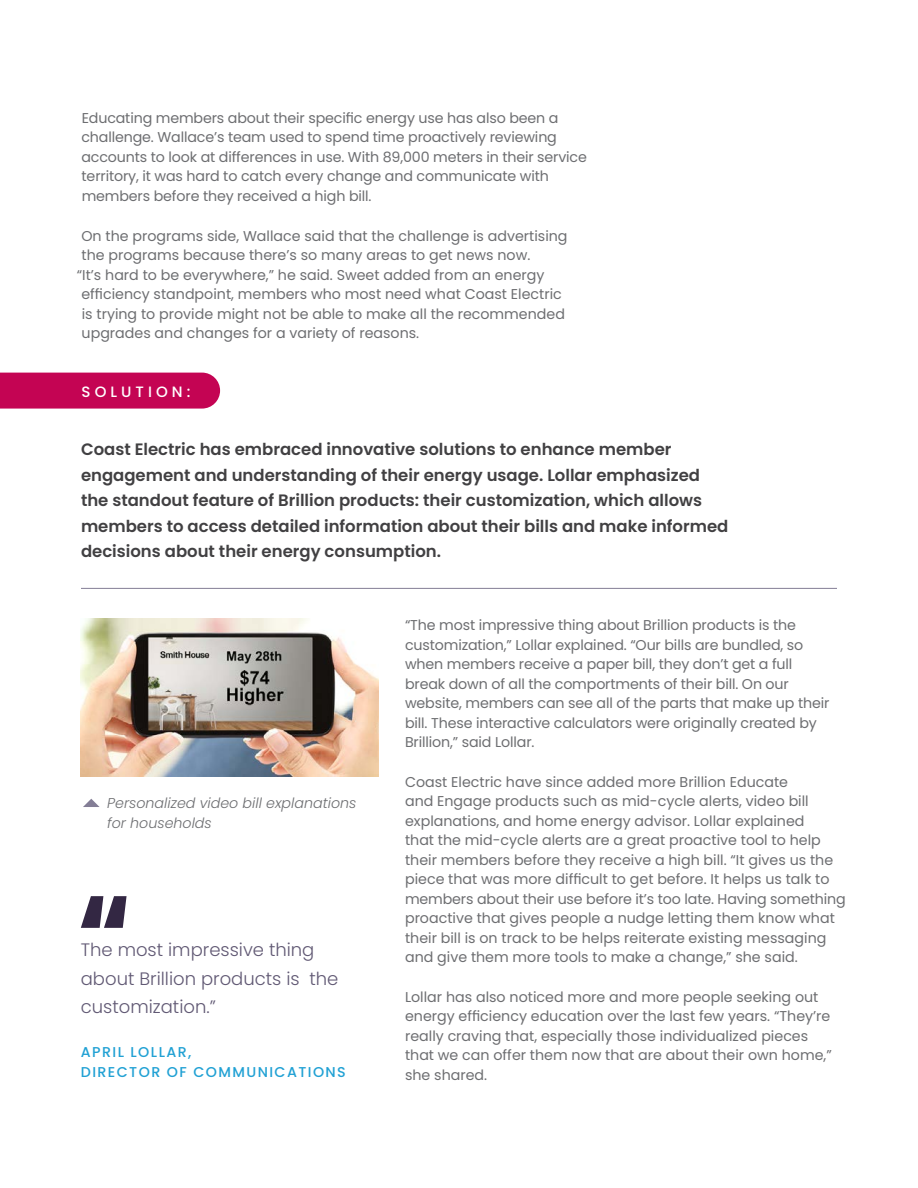
<style>
.page{position:relative;width:918px;height:1188px;background:#fff}
.page>*{position:absolute;margin:0;border:0;box-sizing:border-box;transform-origin:0 0}
.t1{font:300 18px/28.5px "Poppins";color:#615974}
.t2{font:600 16.5px/25.5px "Poppins";color:#414042}
.t3{font:500 15px "Poppins";letter-spacing:.27em;color:#fff}
.t4{font:14.25px/19.5px "Poppins";color:#6d6e71}
.t5{font:italic 300 14.25px/19.5px "Poppins";color:#6d6e71}
.t6{font:500 14.25px/19.5px "Poppins";letter-spacing:.1em;color:#21a1d4}
</style>
<div class="page">
<div style="left:0;top:373px;width:220px;height:36px;background:#c40453"></div>
<hr style="left:81px;top:588px;width:756px;height:1px;background:#847e96">
<img style="left:81px;top:618px;width:297px;height:158px">
<svg style="left:83px;top:799px;width:17px;height:8px"></svg>
<svg style="left:81px;top:896px;width:46px;height:32px"></svg>
<p class="t4" style="left:81px;top:108px;width:507px">Educating members about their specific energy use has also been a challenge. Wallace’s team used to spend time proactively reviewing accounts to look at differences in use. With 89,000 meters in their service territory, it was hard to catch every change and communicate with members before they received a high bill.</p>
<p class="t4" style="left:81px;top:226px;width:488px">On the programs side, Wallace said that the challenge is advertising</p>
<p class="t4" style="left:82px;top:246px;width:450px">the programs because there’s so many areas to get news now.</p>
<p class="t4" style="left:77px;top:265px;width:469px">“It’s hard to be everywhere,” he said. Sweet added from an energy</p>
<p class="t4" style="left:81px;top:284px;width:482px">efficiency standpoint, members who most need what Coast Electric</p>
<p class="t4" style="left:82px;top:304px;width:485px">is trying to provide might not be able to make all the recommended</p>
<p class="t4" style="left:82px;top:323px;width:339px">upgrades and changes for a variety of reasons.</p>
<p class="t3" style="left:82px;top:383px;width:110px">SOLUTION:</p>
<p class="t2" style="left:81px;top:437px;width:649px">Coast Electric has embraced innovative solutions to enhance member engagement and understanding of their energy usage. Lollar emphasized the standout feature of Brillion products: their customization, which allows members to access detailed information about their bills and make informed decisions about their energy consumption.</p>
<p class="t5" style="left:107px;top:793px;width:251px">Personalized video bill explanations for households</p>
<p class="t1" style="left:81px;top:936px;width:259px">The most impressive thing about Brillion products is the customization.”</p>
<p class="t6" style="left:81px;top:1043px;width:267px">APRIL LOLLAR,<br>DIRECTOR OF COMMUNICATIONS</p>
<p class="t4" style="left:405px;top:615px;width:426px">“The most impressive thing about Brillion products is the customization,” Lollar explained. “Our bills are bundled, so when members receive a paper bill, they don’t get a full break down of all the comportments of their bill. On our website, members can see all of the parts that make up their bill. These interactive calculators were originally created by Brillion,” said Lollar.</p>
<p class="t4" style="left:405px;top:772px;width:442px">Coast Electric have since added more Brillion Educate<br>and Engage products such as mid-cycle alerts, video bill explanations, and home energy advisor. Lollar explained<br>that the mid-cycle alerts are a great proactive tool to help their members before they receive a high bill. “It gives us the piece that was more difficult to get before. It helps us talk to members about their use before it’s too late. Having something proactive that gives people a nudge letting them know what their bill is on track to be helps reiterate existing messaging and give them more tools to make a change,” she said.</p>
<p class="t4" style="left:405px;top:987px;width:428px">Lollar has also noticed more and more people seeking out energy efficiency education over the last few years. “They’re really craving that, especially those individualized pieces that we can offer them now that are about their own home,” she shared.</p>
</div>
